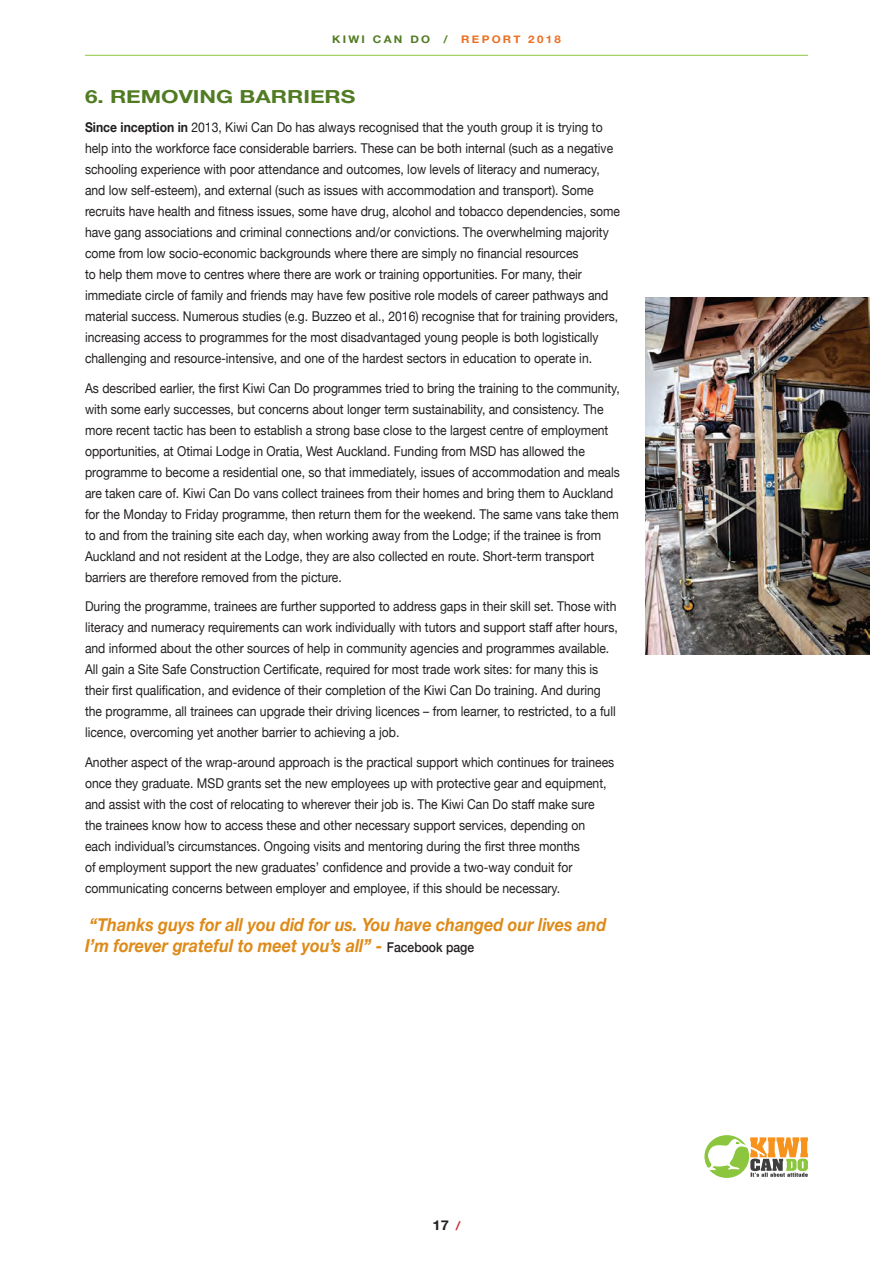
<style>
.page{position:relative;width:893px;height:1263px;background:#fff}
.page>*{position:absolute;margin:0;border:0;box-sizing:border-box;transform-origin:0 0}
.t1{font:italic 700 18px/21px "Helvetica Neue";color:#de8a18;scale:.9 1}
.t2{font:700 18px "Helvetica Neue";color:#517b23;scale:1.25 1}
.t3{font:13.5px/21px "Helvetica Neue";color:#231f20;scale:.9 1}
.t4{font:700 13.5px "Helvetica Neue";color:#231f20;scale:1.1 1}
.t5{font:700 10.5px "Helvetica Neue";letter-spacing:.2em;color:#517b23;scale:1.1 1}
.t6{font:700 10.5px "Helvetica Neue";letter-spacing:.2em;color:#ec6e20;scale:1.1 1}
.s1{font-weight:700}
.s2{font-weight:500;font-style:normal;font-size:13.5px;color:#231f20}
.s3{font-weight:500;font-size:12px;color:#d1232a}
</style>
<div class="page">
<hr style="left:85px;top:55px;width:723px;height:1px;background:#8bc63e">
<svg style="left:704px;top:1135px;width:45px;height:43px"></svg>
<svg style="left:704px;top:1137px;width:104px;height:40px"></svg>
<img style="left:645px;top:298px;width:225px;height:356px">
<p class="t5" style="left:332px;top:31px;width:91px">KIWI CAN DO</p>
<p class="t5" style="left:444px;top:31px;width:5px">/</p>
<p class="t6" style="left:461px;top:31px;width:92px">REPORT 2018</p>
<h1 class="t2" style="left:85px;top:82px;width:218px">6. REMOVING BARRIERS</h1>
<p class="t3" style="left:85px;top:118px;width:596px"><span class="s1">Since inception in</span> 2013, Kiwi Can Do has always recognised that the youth group it is trying to help into the workforce face considerable barriers. These can be both internal (such as a negative schooling experience with poor attendance and outcomes, low levels of literacy and numeracy, and low self-esteem), and external (such as issues with accommodation and transport). Some recruits have health and fitness issues, some have drug, alcohol and tobacco dependencies, some have gang associations and criminal connections and/or convictions. The overwhelming majority come from low socio-economic backgrounds where there are simply no financial resources<br>to help them move to centres where there are work or training opportunities. For many, their immediate circle of family and friends may have few positive role models of career pathways and material success. Numerous studies (e.g. Buzzeo et al., 2016) recognise that for training providers, increasing access to programmes for the most disadvantaged young people is both logistically challenging and resource-intensive, and one of the hardest sectors in education to operate in.</p>
<p class="t3" style="left:85px;top:378px;width:596px">As described earlier, the first Kiwi Can Do programmes tried to bring the training to the community, with some early successes, but concerns about longer term sustainability, and consistency. The more recent tactic has been to establish a strong base close to the largest centre of employment opportunities, at Otimai Lodge in Oratia, West Auckland. Funding from MSD has allowed the programme to become a residential one, so that immediately, issues of accommodation and meals are taken care of. Kiwi Can Do vans collect trainees from their homes and bring them to Auckland for the Monday to Friday programme, then return them for the weekend. The same vans take them to and from the training site each day, when working away from the Lodge; if the trainee is from Auckland and not resident at the Lodge, they are also collected en route. Short-term transport barriers are therefore removed from the picture.</p>
<p class="t3" style="left:85px;top:597px;width:593px">During the programme, trainees are further supported to address gaps in their skill set. Those with literacy and numeracy requirements can work individually with tutors and support staff after hours, and informed about the other sources of help in community agencies and programmes available.<br>All gain a Site Safe Construction Certificate, required for most trade work sites: for many this is their first qualification, and evidence of their completion of the Kiwi Can Do training. And during the programme, all trainees can upgrade their driving licences – from learner, to restricted, to a full licence, overcoming yet another barrier to achieving a job.</p>
<p class="t3" style="left:85px;top:752px;width:590px">Another aspect of the wrap-around approach is the practical support which continues for trainees once they graduate. MSD grants set the new employees up with protective gear and equipment, and assist with the cost of relocating to wherever their job is. The Kiwi Can Do staff make sure the trainees know how to access these and other necessary support services, depending on each individual’s circumstances. Ongoing visits and mentoring during the first three months<br>of employment support the new graduates’ confidence and provide a two-way conduit for communicating concerns between employer and employee, if this should be necessary.</p>
<h1 class="t1" style="left:85px;top:914px;width:581px">“Thanks guys for all you did for us. You have changed our lives and<br>I’m forever grateful to meet you’s all” - <span class="s2">Facebook page</span></h1>
<p class="t4" style="left:432px;top:1215px;width:27px">17 <span class="s3">/</span></p>
</div>
